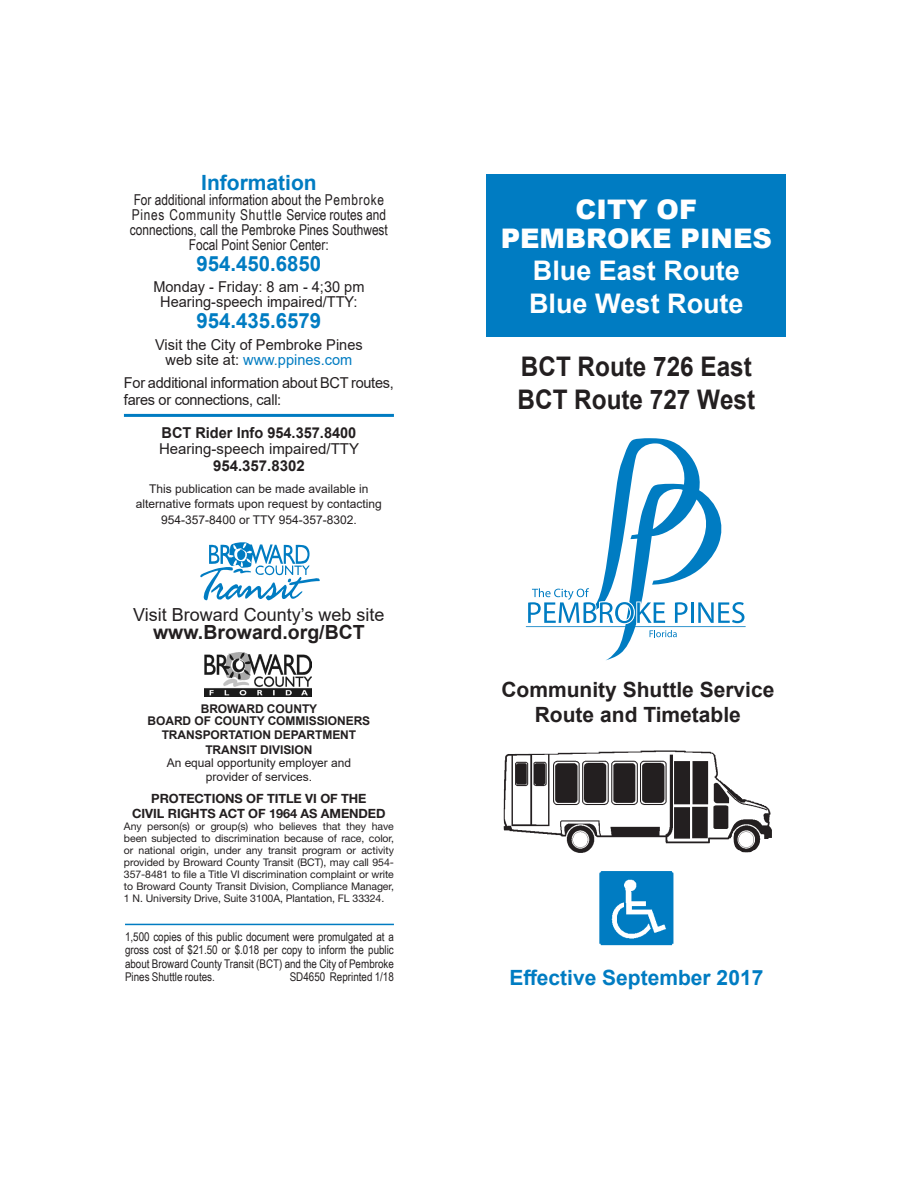
<style>
.page{position:relative;width:918px;height:1188px;background:#fff}
.page>*{position:absolute;margin:0;border:0;box-sizing:border-box;transform-origin:0 0}
.t1{font:700 27px "Arial";color:#231f20;scale:.9 1}
.t2{font:700 27px "Arial";color:#fff}
.t3{font:900 27px "Arial";color:#fff}
.t4{font:700 21px "Arial";color:#007cc2}
.t5{font:700 21px "Arial";color:#231f20}
.t6{font:700 19.5px "Arial";color:#231f20}
.t7{font:18px "Arial";color:#231f20}
.t8{font:15px/15px "Arial Narrow";color:#231f20;text-align:center}
.t9{font:15px "Arial";color:#231f20}
.t10{font:15px/16.5px "Arial";letter-spacing:-.02em;color:#231f20}
.t11{font:700 15px "Arial";color:#231f20}
.t12{font:15px "Arial";color:#007cc2}
.Mandatories{font:700 12.75px "Helvetica Neue LT Std";letter-spacing:-.005em;color:#231f20}
.t13{font:12px/13.5px "Arial Narrow";color:#231f20;text-align:justify}
.t14{font:12px/15px "Arial";color:#231f20;text-align:center}
.t15{font:700 12px "Arial";letter-spacing:-.005em;color:#231f20}
.Mandatories-2{font:10.5px/12px "Helvetica Neue LT Std";letter-spacing:-.005em;color:#231f20;text-align:justify}
.s1{color:#231f20}
</style>
<div class="page">
<div style="left:487px;top:175px;width:299px;height:162px;background:#007cc2"></div>
<img style="left:504px;top:750px;width:268px;height:103px">
<img style="left:599px;top:871px;width:74px;height:74px">
<hr style="left:124px;top:414px;width:270px;height:3px;background:#007cc2">
<hr style="left:526px;top:626px;width:220px;height:1px;background:#007cc2">
<svg style="left:527px;top:438px;width:218px;height:222px"></svg>
<svg style="left:200px;top:542px;width:120px;height:59px"></svg>
<img style="left:205px;top:652px;width:106px;height:45px">
<hr style="left:125px;top:924px;width:269px;height:1px;background:#007cc2">
<p class="t4" style="left:201px;top:167px;width:117px">Information</p>
<p class="t8" style="left:130px;top:191px;width:259px">For additional information about the Pembroke Pines Community Shuttle Service routes and connections, call the Pembroke Pines Southwest Focal Point Senior Center:</p>
<p class="t4" style="left:197px;top:248px;width:126px">954.450.6850</p>
<p class="t9" style="left:153px;top:277px;width:213px">Monday - Friday: 8 am - 4;30 pm</p>
<p class="t9" style="left:160px;top:292px;width:199px">Hearing-speech impaired/TTY:</p>
<p class="t4" style="left:197px;top:306px;width:126px">954.435.6579</p>
<p class="t9" style="left:155px;top:335px;width:209px">Visit the City of Pembroke Pines</p>
<p class="t12" style="left:166px;top:350px;width:188px"><span class="s1">web site at:</span> www.ppines.com</p>
<p class="t10" style="left:124px;top:375px;width:271px">For additional information about BCT routes, fares or connections, call:</p>
<p class="t11" style="left:161px;top:422px;width:196px">BCT Rider Info 954.357.8400</p>
<p class="t9" style="left:159px;top:439px;width:202px">Hearing-speech impaired/TTY</p>
<p class="t11" style="left:213px;top:455px;width:93px">954.357.8302</p>
<p class="t14" style="left:136px;top:481px;width:248px">This publication can be made available in alternative formats upon request by contacting</p>
<p class="t14" style="left:161px;top:512px;width:197px">954-357-8400 or TTY 954-357-8302.</p>
<p class="t7" style="left:133px;top:602px;width:253px">Visit Broward County’s web site</p>
<p class="t6" style="left:153px;top:618px;width:213px">www.Broward.org/BCT</p>
<p class="t15" style="left:201px;top:701px;width:118px">BROWARD COUNTY</p>
<p class="t15" style="left:148px;top:713px;width:224px">BOARD OF COUNTY COMMISSIONERS</p>
<p class="t15" style="left:162px;top:726px;width:196px">TRANSPORTATION DEPARTMENT</p>
<p class="t15" style="left:205px;top:741px;width:109px">TRANSIT DIVISION</p>
<p class="t14" style="left:167px;top:756px;width:186px">An equal opportunity employer and</p>
<p class="t14" style="left:206px;top:769px;width:108px">provider of services.</p>
<p class="Mandatories" style="left:151px;top:791px;width:217px">PROTECTIONS OF TITLE VI OF THE</p>
<p class="Mandatories" style="left:132px;top:806px;width:255px">CIVIL RIGHTS ACT OF 1964 AS AMENDED</p>
<p class="Mandatories-2" style="left:124px;top:820px;width:272px">Any person(s) or group(s) who believes that they have been subjected to discrimination because of race, color, or national origin, under any transit program or activity provided by Broward County Transit (BCT), may call 954- 357-8481 to file a Title VI discrimination complaint or write to Broward County Transit Division, Compliance Manager, 1 N. University Drive, Suite 3100A, Plantation, FL 33324.</p>
<p class="t13" style="left:125px;top:930px;width:270px">1,500 copies of this public document were promulgated at a gross cost of $21.50 or $.018 per copy to inform the public about Broward County Transit (BCT) and the City of Pembroke Pines Shuttle routes.</p>
<p class="t13" style="left:290px;top:970px;width:106px">SD4650 Reprinted 1/18</p>
<p class="t3" style="left:576px;top:190px;width:123px">CITY OF</p>
<p class="t3" style="left:501px;top:219px;width:273px">PEMBROKE PINES</p>
<p class="t2" style="left:533px;top:252px;width:209px">Blue East Route</p>
<p class="t2" style="left:529px;top:284px;width:216px">Blue West Route</p>
<p class="t1" style="left:521px;top:347px;width:258px">BCT Route 726 East</p>
<p class="t1" style="left:518px;top:380px;width:266px">BCT Route 727 West</p>
<p class="t5" style="left:501px;top:675px;width:275px">Community Shuttle Service</p>
<p class="t5" style="left:535px;top:700px;width:208px">Route and Timetable</p>
<p class="t4" style="left:509px;top:963px;width:255px">Effective September 2017</p>
</div>
